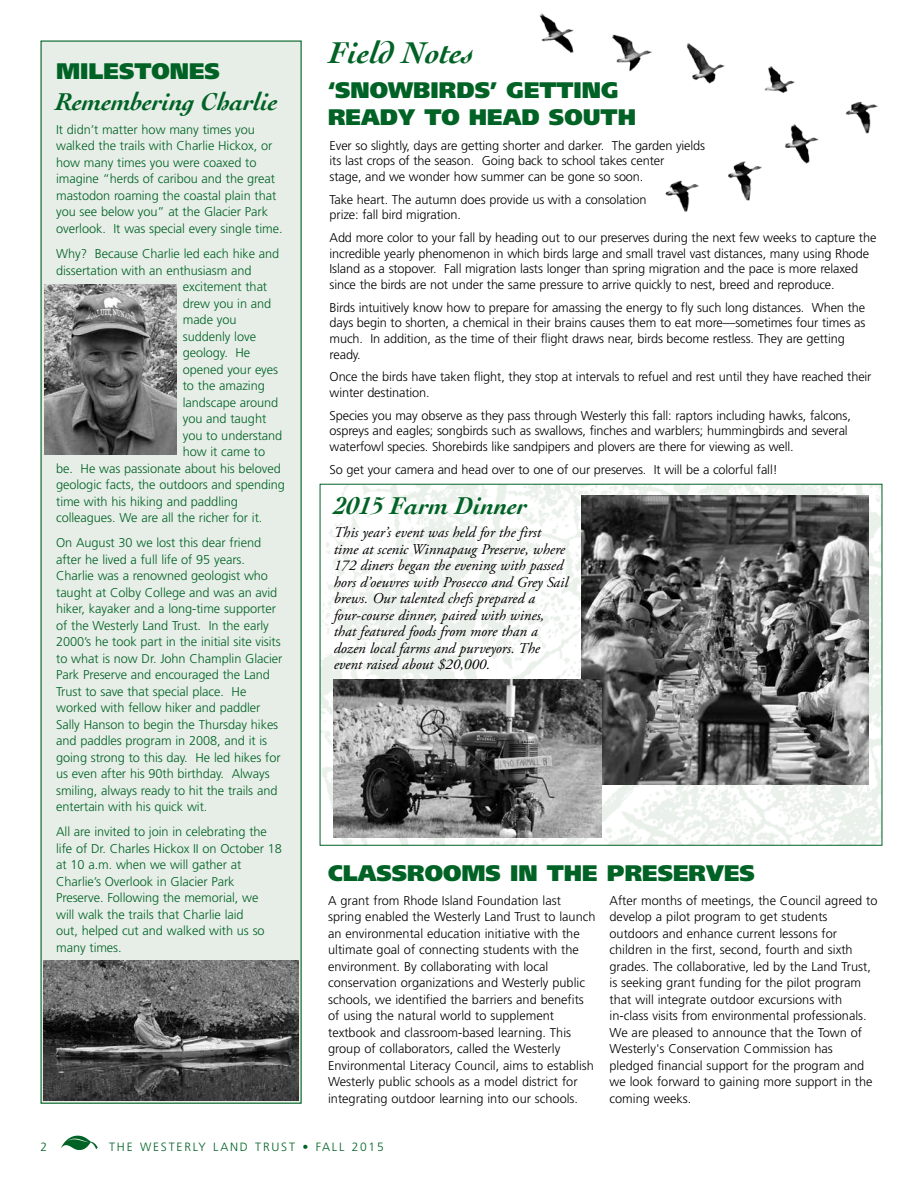
<style>
.page{position:relative;width:918px;height:1188px;background:#fff}
.page>*{position:absolute;margin:0;border:0;box-sizing:border-box;transform-origin:0 0}
.t1{font:italic 700 31.5px "Cochin";color:#006225}
.t2{font:italic 700 25.5px "Cochin";letter-spacing:-.01em;color:#006225}
.t3{font:900 22.5px/27px "Frutiger LT Std";color:#006225}
.t4{font:italic 15px/16.5px "Adobe Garamond Pro";color:#000}
.t5{font:300 12.75px/16.5px "Frutiger LT Std";letter-spacing:-.01em;color:#000}
.t6{font:300 12.75px/16.5px "Frutiger LT Std";letter-spacing:-.005em;color:#006225}
.t7{font:300 12px "Frutiger LT Std";letter-spacing:.15em;color:#006225}
</style>
<div class="page">
<img style="left:539px;top:13px;width:339px;height:199px">
<div style="left:40px;top:40px;width:262px;height:1064px;background:#e7eee7"></div>
<svg style="left:61px;top:1136px;width:37px;height:14px"></svg>
<img style="left:45px;top:285px;width:131px;height:170px">
<img style="left:44px;top:960px;width:254px;height:140px">
<img style="left:322px;top:486px;width:558px;height:358px">
<img style="left:581px;top:496px;width:288px;height:289px">
<img style="left:334px;top:679px;width:268px;height:159px">
<h3 class="t3" style="left:56px;top:58px;width:165px">MILESTONES</h3>
<h2 class="t2" style="left:56px;top:87px;width:223px">Remembering Charlie</h2>
<p class="t6" style="left:56px;top:121px;width:228px">It didn’t matter how many times you walked the trails with Charlie Hickox, or how many times you were coaxed to imagine “herds of caribou and the great mastodon roaming the coastal plain that you see below you” at the Glacier Park overlook. It was special every single time.</p>
<p class="t6" style="left:56px;top:246px;width:225px">Why? Because Charlie led each hike and</p>
<p class="t6" style="left:56px;top:262px;width:197px">dissertation with an enthusiasm and</p>
<p class="t6" style="left:183px;top:279px;width:86px">excitement that</p>
<p class="t6" style="left:183px;top:295px;width:90px">drew you in and</p>
<p class="t6" style="left:183px;top:312px;width:55px">made you</p>
<p class="t6" style="left:183px;top:328px;width:75px">suddenly love</p>
<p class="t6" style="left:183px;top:345px;width:69px">geology. He</p>
<p class="t6" style="left:183px;top:361px;width:97px">opened your eyes</p>
<p class="t6" style="left:183px;top:378px;width:84px">to the amazing</p>
<p class="t6" style="left:183px;top:394px;width:97px">landscape around</p>
<p class="t6" style="left:183px;top:411px;width:85px">you and taught</p>
<p class="t6" style="left:183px;top:427px;width:101px">you to understand</p>
<p class="t6" style="left:183px;top:444px;width:84px">how it came to</p>
<p class="t6" style="left:56px;top:460px;width:226px">be. He was passionate about his beloved</p>
<p class="t6" style="left:56px;top:477px;width:230px">geologic facts, the outdoors and spending</p>
<p class="t6" style="left:56px;top:493px;width:183px">time with his hiking and paddling</p>
<p class="t6" style="left:56px;top:510px;width:208px">colleagues. We are all the richer for it.</p>
<p class="t6" style="left:56px;top:535px;width:228px">On August 30 we lost this dear friend after he lived a full life of 95 years.<br>Charlie was a renowned geologist who taught at Colby College and was an avid hiker, kayaker and a long-time supporter of the Westerly Land Trust. In the early 2000’s he took part in the initial site visits to what is now Dr. John Champlin Glacier Park Preserve and encouraged the Land Trust to save that special place. He worked with fellow hiker and paddler Sally Hanson to begin the Thursday hikes and paddles program in 2008, and it is going strong to this day. He led hikes for us even after his 90th birthday. Always smiling, always ready to hit the trails and entertain with his quick wit.</p>
<p class="t6" style="left:56px;top:824px;width:227px">All are invited to join in celebrating the life of Dr. Charles Hickox II on October 18 at 10 a.m. when we will gather at Charlie’s Overlook in Glacier Park Preserve. Following the memorial, we<br>will walk the trails that Charlie laid<br>out, helped cut and walked with us so many times.</p>
<h1 class="t1" style="left:330px;top:34px;width:146px">Field Notes</h1>
<h3 class="t3" style="left:328px;top:76px;width:309px">‘SNOWBIRDS’ GETTING<br>READY TO HEAD SOUTH</h3>
<p class="t5" style="left:330px;top:138px;width:377px;line-height:15.8px">Ever so slightly, days are getting shorter and darker. The garden yields its last crops of the season. Going back to school takes center<br>stage, and we wonder how summer can be gone so soon.</p>
<p class="t5" style="left:330px;top:192px;width:318px;line-height:15.8px">Take heart. The autumn does provide us with a consolation prize: fall bird migration.</p>
<p class="t5" style="left:330px;top:230px;width:548px;line-height:15.8px">Add more color to your fall by heading out to our preserves during the next few weeks to capture the incredible yearly phenomenon in which birds large and small travel vast distances, many using Rhode Island as a stopover. Fall migration lasts longer than spring migration and the pace is more relaxed since the birds are not under the same pressure to arrive quickly to nest, breed and reproduce.</p>
<p class="t5" style="left:330px;top:300px;width:537px;line-height:15.8px">Birds intuitively know how to prepare for amassing the energy to fly such long distances. When the days begin to shorten, a chemical in their brains causes them to eat more—sometimes four times as much. In addition, as the time of their flight draws near, birds become restless. They are getting ready.</p>
<p class="t5" style="left:330px;top:369px;width:543px;line-height:15.8px">Once the birds have taken flight, they stop at intervals to refuel and rest until they have reached their winter destination.</p>
<p class="t5" style="left:330px;top:408px;width:523px;line-height:15.8px">Species you may observe as they pass through Westerly this fall: raptors including hawks, falcons, ospreys and eagles; songbirds such as swallows, finches and warblers; hummingbirds and several waterfowl species. Shorebirds like sandpipers and plovers are there for viewing as well.</p>
<p class="t5" style="left:330px;top:461px;width:450px">So get your camera and head over to one of our preserves. It will be a colorful fall!</p>
<h2 class="t2" style="left:334px;top:491px;width:195px">2015 Farm Dinner</h2>
<p class="t4" style="left:334px;top:525px;width:236px">This year’s event was held for the first time at scenic Winnapaug Preserve, where 172 diners began the evening with passed hors d’oeuvres with Prosecco and Grey Sail brews. Our talented chefs prepared a four-course dinner, paired with wines, that featured foods from more than a dozen local farms and purveyors. The event raised about $20,000.</p>
<h3 class="t3" style="left:328px;top:859px;width:428px">CLASSROOMS IN THE PRESERVES</h3>
<p class="t5" style="left:328px;top:892px;width:269px">A grant from Rhode Island Foundation last spring enabled the Westerly Land Trust to launch an environmental education initiative with the ultimate goal of connecting students with the environment. By collaborating with local conservation organizations and Westerly public schools, we identified the barriers and benefits of using the natural world to supplement textbook and classroom-based learning. This group of collaborators, called the Westerly Environmental Literacy Council, aims to establish Westerly public schools as a model district for integrating outdoor learning into our schools.</p>
<p class="t5" style="left:610px;top:892px;width:269px">After months of meetings, the Council agreed to develop a pilot program to get students outdoors and enhance current lessons for children in the first, second, fourth and sixth grades. The collaborative, led by the Land Trust, is seeking grant funding for the pilot program that will integrate outdoor excursions with in-class visits from environmental professionals.<br>We are pleased to announce that the Town of Westerly's Conservation Commission has pledged financial support for the program and we look forward to gaining more support in the coming weeks.</p>
<p class="t7" style="left:40px;top:1140px;width:8px">2</p>
<p class="t7" style="left:109px;top:1140px;width:276px">THE WESTERLY LAND TRUST • FALL 2015</p>
</div>
